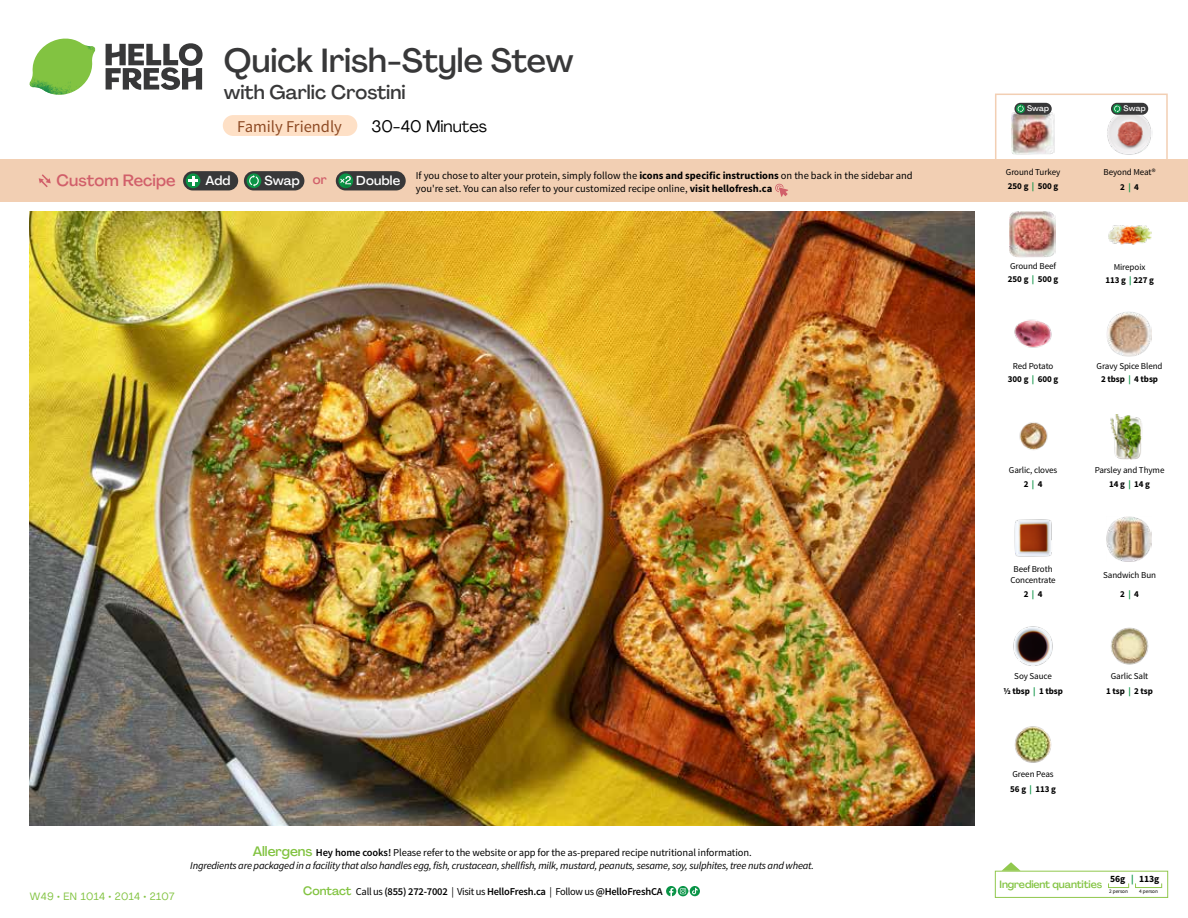
<style>
.page{position:relative;width:1188px;height:918px;background:#fff}
.page>*{position:absolute;margin:0;border:0;box-sizing:border-box;transform-origin:0 0}
.t1{font:500 33px "Agrandir";letter-spacing:-.005em;color:#383839}
.t2{font:500 19.5px "Agrandir";color:#383839}
.t3{font:16.5px "Source Sans Pro";color:#8e4b25}
.t4{font:16.5px "Agrandir";color:#000}
.t5{font:500 16.2px "Agrandir";color:#d15f6a}
.t6{font:500 12.9px "Agrandir";letter-spacing:.015em;color:#fff}
.t7{font:italic 10.5px/13.5px "Source Sans Pro";letter-spacing:-.02em;color:#000;text-align:center}
.t8{font:10.5px "Source Sans Pro";color:#000}
.t9{font:600 10.5px "Source Sans Pro";letter-spacing:-.02em;color:#000}
.t10{font:500 10.5px "Agrandir";letter-spacing:-.01em;color:#82c341}
.t11{font:10.5px "Agrandir";letter-spacing:.04em;color:#82c341}
.t12{font:700 9.6px "Source Sans Pro";color:#000}
.t13{font:9px/13.8px "Source Sans Pro";letter-spacing:-.01em;color:#000;text-align:center}
.t14{font:700 9px/14.9px "Source Sans Pro";letter-spacing:-.01em;color:#000;text-align:center}
.t15{font:500 7.95px "Agrandir";letter-spacing:.01em;color:#fff}
.t16{font:5.25px "Source Sans Pro";letter-spacing:-.01em;color:#000}
.s1{color:#d15f6a}
.s2{font-weight:700}
.s3{font-weight:700;color:#0b9446}
.s4{font-family:"Agrandir";font-weight:500;font-style:normal;font-size:13.5px;color:#82c341}
.s5{font-weight:600;font-style:normal}
.s6{font-style:normal}
.s7{font-family:"Agrandir";font-weight:500;font-size:12px;color:#82c341}
.s8{font-weight:400}
.s9{color:#0b9446}
</style>
<div class="page">
<svg style="left:106px;top:43px;width:97px;height:47px"></svg>
<svg style="left:34px;top:39px;width:59px;height:38px"></svg>
<img style="left:65px;top:39px;width:30px;height:25px">
<img style="left:33px;top:60px;width:56px;height:10px">
<img style="left:29px;top:64px;width:58px;height:31px">
<img style="left:64px;top:70px;width:25px;height:24px">
<img style="left:30px;top:211px;width:945px;height:615px">
<svg style="left:690px;top:886px;width:10px;height:10px"></svg>
<svg style="left:666px;top:886px;width:32px;height:10px"></svg>
<svg style="left:1002px;top:862px;width:19px;height:9px"></svg>
<div style="left:995px;top:871px;width:173px;height:27px;border:1px solid #91c84e"></div>
<div style="left:1108px;top:883px;width:21px;height:5px;border:1px solid #91c84e"></div>
<div style="left:1135px;top:883px;width:27px;height:5px;border:1px solid #91c84e"></div>
<img style="left:1014px;top:319px;width:38px;height:29px">
<img style="left:1107px;top:311px;width:45px;height:46px">
<img style="left:1019px;top:422px;width:29px;height:28px">
<img style="left:1110px;top:414px;width:32px;height:46px">
<img style="left:1014px;top:519px;width:38px;height:38px">
<img style="left:1106px;top:516px;width:46px;height:46px">
<img style="left:1013px;top:626px;width:40px;height:40px">
<img style="left:1014px;top:726px;width:38px;height:37px">
<img style="left:1108px;top:225px;width:44px;height:20px">
<img style="left:1010px;top:212px;width:45px;height:45px">
<img style="left:1110px;top:627px;width:39px;height:38px">
<div style="left:0;top:160px;width:1188px;height:42px;background:#f2cfb3"></div>
<svg style="left:39px;top:174px;width:12px;height:13px"></svg>
<div style="left:336px;top:171px;width:70px;height:19px;background:#383839;border-radius:10px"></div>
<svg style="left:338px;top:173px;width:15px;height:15px"></svg>
<div style="left:341px;top:180px;width:11px;height:11px;background:#000;opacity:.35"></div>
<svg style="left:339px;top:176px;width:12px;height:8px"></svg>
<div style="left:244px;top:171px;width:60px;height:19px;background:#383839;border-radius:10px"></div>
<div style="left:247px;top:173px;width:14px;height:15px;background:#0b9446;border-radius:50%"></div>
<svg style="left:249px;top:175px;width:10px;height:12px"></svg>
<div style="left:183px;top:171px;width:55px;height:19px;background:#383839;border-radius:10px"></div>
<div style="left:186px;top:173px;width:14px;height:15px;background:#0b9446;border-radius:50%"></div>
<svg style="left:188px;top:176px;width:10px;height:10px"></svg>
<svg style="left:775px;top:183px;width:13px;height:14px"></svg>
<div style="left:995px;top:94px;width:173px;height:69px;border:2px solid #f2cfb3"></div>
<img style="left:1011px;top:112px;width:44px;height:43px">
<img style="left:1107px;top:111px;width:45px;height:44px">
<div style="left:1111px;top:103px;width:37px;height:12px;background:#383839;border-radius:6px"></div>
<svg style="left:1113px;top:104px;width:9px;height:9px"></svg>
<svg style="left:1114px;top:105px;width:6px;height:7px"></svg>
<div style="left:1014px;top:103px;width:38px;height:12px;background:#383839;border-radius:6px"></div>
<svg style="left:1016px;top:104px;width:9px;height:9px"></svg>
<svg style="left:1018px;top:105px;width:6px;height:7px"></svg>
<div style="left:223px;top:115px;width:134px;height:21px;background:#fee0c6;border-radius:10px"></div>
<h3 class="t5" style="left:56px;top:170px;width:121px">Custom Recipe</h3>
<h1 class="t1" style="left:224px;top:40px;width:351px">Quick Irish-Style Stew</h1>
<h2 class="t2" style="left:224px;top:80px;width:183px">with Garlic Crostini</h2>
<h3 class="t4" style="left:372px;top:116px;width:117px">30-40 Minutes</h3>
<h3 class="t3" style="left:237px;top:116px;width:106px">Family Friendly</h3>
<p class="t15" style="left:1027px;top:104px;width:24px">Swap</p>
<p class="t15" style="left:1124px;top:104px;width:24px">Swap</p>
<p class="t6" style="left:205px;top:172px;width:27px">Add</p>
<p class="t6" style="left:264px;top:172px;width:64px">Swap <span class="s1">or</span></p>
<p class="t6" style="left:356px;top:172px;width:45px">Double</p>
<p class="t13" style="left:1006px;top:165px;width:56px;line-height:14.2px;text-align:left">Ground Turkey<br><span class="s2">250 g</span> <span class="s3">|</span> <span class="s2">500 g</span></p>
<p class="t13" style="left:1104px;top:165px;width:54px;line-height:15.3px">Beyond Meat®<br><span class="s2">2</span> <span class="s3">|</span> <span class="s2">4</span></p>
<p class="t8" style="left:416px;top:169px;width:498px">If you chose to alter your protein, simply follow the <span class="s2">icons and specific instructions</span> on the back in the sidebar and</p>
<p class="t8" style="left:416px;top:182px;width:358px">you're set. You can also refer to your customized recipe online, <span class="s2">visit hellofresh.ca</span></p>
<p class="t13" style="left:1008px;top:260px;width:52px;line-height:12.8px;text-align:left">Ground Beef<br><span class="s2">250 g</span> <span class="s3">|</span> <span class="s2">500 g</span></p>
<p class="t13" style="left:1105px;top:260px;width:50px">Mirepoix<br><span class="s2">113 g</span> <span class="s3">|</span> <span class="s2">227 g</span></p>
<p class="t13" style="left:1008px;top:359px;width:52px">Red Potato<br><span class="s2">300 g</span> <span class="s3">|</span> <span class="s2">600 g</span></p>
<p class="t13" style="left:1097px;top:359px;width:67px">Gravy Spice Blend<br><span class="s2">2 tbsp</span> <span class="s3">|</span> <span class="s2">4 tbsp</span></p>
<p class="t11" style="left:30px;top:890px;width:146px">W49 • EN 1014 • 2014 • 2107</p>
<p class="t7" style="left:190px;top:846px;width:625px"><span class="s4">Allergens</span> <span class="s5">Hey home cooks!</span> <span class="s6">Please refer to the website or app for the as-prepared recipe nutritional information.<br></span>Ingredients are packaged in a facility that also handles egg, fish, crustacean, shellfish, milk, mustard, peanuts, sesame, soy, sulphites, tree nuts and wheat.</p>
<p class="t9" style="left:303px;top:885px;width:361px"><span class="s7">Contact</span> <span class="s8">Call us</span> (855) 272-7002 <span class="s8">| Visit us</span> HelloFresh.ca <span class="s8">| Follow us</span> @HelloFreshCA</p>
<p class="t13" style="left:1009px;top:463px;width:50px">Garlic, cloves<br><span class="s2">2</span> <span class="s3">|</span> <span class="s2">4</span></p>
<p class="t13" style="left:1095px;top:463px;width:71px">Parsley and Thyme<br><span class="s2">14 g</span> <span class="s3">|</span> <span class="s2">14 g</span></p>
<p class="t13" style="left:1010px;top:563px;width:47px;line-height:11.6px">Beef Broth<br>Concentrate</p>
<p class="t14" style="left:1024px;top:587px;width:20px">2 <span class="s9">|</span> 4</p>
<p class="t13" style="left:1103px;top:566px;width:54px;line-height:19px">Sandwich Bun<br><span class="s2">2</span> <span class="s3">|</span> <span class="s2">4</span></p>
<p class="t14" style="left:1003px;top:669px;width:61px"><span class="s8">Soy Sauce<br></span>1/2 tbsp <span class="s9">|</span> 1 tbsp</p>
<p class="t13" style="left:1106px;top:669px;width:48px;line-height:14.9px">Garlic Salt<br><span class="s2">1 tsp</span> <span class="s3">|</span> <span class="s2">2 tsp</span></p>
<p class="t13" style="left:1010px;top:767px;width:47px;line-height:14.9px;text-align:left">Green Peas<br><span class="s2">56 g</span> <span class="s3">|</span> <span class="s2">113 g</span></p>
<p class="t12" style="left:1110px;top:873px;width:50px">56g <span class="s9">|</span> 113g</p>
<p class="t16" style="left:1109px;top:888px;width:20px">2 person</p>
<p class="t16" style="left:1139px;top:888px;width:20px">4 person</p>
<p class="t10" style="left:1000px;top:878px;width:104px">Ingredient quantities</p>
</div>
